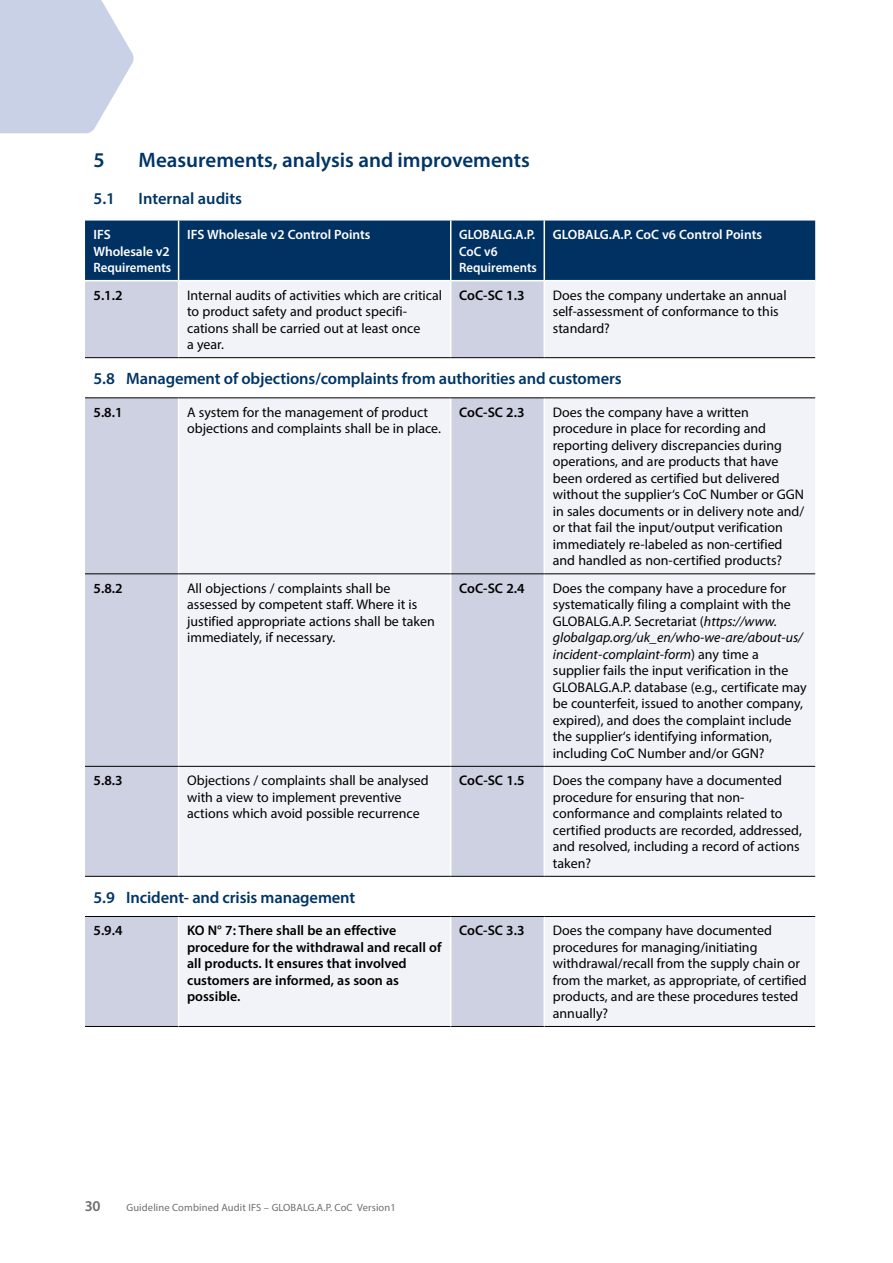
<style>
.page{position:relative;width:893px;height:1263px;background:#fff}
.page>*{position:absolute;margin:0;border:0;box-sizing:border-box;transform-origin:0 0}
.t1{font:600 21px "Myriad Pro";color:#003566}
.t2{font:600 16.5px "Myriad Pro";letter-spacing:-.01em;color:#003566}
.t3{font:600 15px "Myriad Pro";color:#6e6e6e}
.t4{font:13.95px/16.5px "Myriad Pro";color:#000}
.t5{font:600 13.95px/16.5px "Myriad Pro";color:#000}
.t6{font:600 13.5px/16.5px "Myriad Pro";color:#fff}
.t7{font:600 13.5px/16.5px "Myriad Pro";color:#fff;scale:.95 1}
.t8{font:10.5px "Myriad Pro";letter-spacing:.01em;color:#6e6e6e}
.s1{font-style:italic}
</style>
<div class="page">
<svg style="left:0;top:0;width:134px;height:133px;background:#d0d7e9"></svg>
<div style="left:85px;top:221px;width:730px;height:59px;background:#003163"></div>
<svg style="left:85px;top:281px;width:94px;height:745px;background:#d1d5e3"></svg>
<svg style="left:179px;top:281px;width:636px;height:745px;fill:#f1f3f9"></svg>
<hr style="left:85px;top:1026px;width:94px;height:1px;background:#000">
<hr style="left:179px;top:1026px;width:272px;height:1px;background:#000">
<hr style="left:451px;top:1026px;width:93px;height:1px;background:#000">
<hr style="left:544px;top:1026px;width:271px;height:1px;background:#000">
<hr style="left:178px;top:221px;width:1px;height:59px;background:#fff">
<hr style="left:450px;top:221px;width:1px;height:59px;background:#fff">
<hr style="left:544px;top:221px;width:1px;height:59px;background:#fff">
<hr style="left:178px;top:281px;width:1px;height:76px;background:#fff">
<hr style="left:178px;top:398px;width:1px;height:176px;background:#fff">
<hr style="left:178px;top:574px;width:1px;height:192px;background:#fff">
<hr style="left:178px;top:766px;width:1px;height:110px;background:#fff">
<hr style="left:178px;top:917px;width:1px;height:109px;background:#fff">
<hr style="left:450px;top:281px;width:1px;height:76px;background:#fff">
<hr style="left:544px;top:281px;width:1px;height:76px;background:#fff">
<hr style="left:450px;top:398px;width:1px;height:176px;background:#fff">
<hr style="left:544px;top:398px;width:1px;height:176px;background:#fff">
<hr style="left:450px;top:574px;width:1px;height:192px;background:#fff">
<hr style="left:544px;top:574px;width:1px;height:192px;background:#fff">
<hr style="left:450px;top:766px;width:1px;height:110px;background:#fff">
<hr style="left:544px;top:766px;width:1px;height:110px;background:#fff">
<hr style="left:450px;top:917px;width:1px;height:109px;background:#fff">
<hr style="left:544px;top:917px;width:1px;height:109px;background:#fff">
<hr style="left:85px;top:574px;width:94px;height:1px;background:#000">
<hr style="left:179px;top:574px;width:272px;height:1px;background:#000">
<hr style="left:451px;top:574px;width:93px;height:1px;background:#000">
<hr style="left:544px;top:574px;width:271px;height:1px;background:#000">
<hr style="left:85px;top:766px;width:94px;height:1px;background:#000">
<hr style="left:179px;top:766px;width:272px;height:1px;background:#000">
<hr style="left:451px;top:766px;width:93px;height:1px;background:#000">
<hr style="left:544px;top:766px;width:271px;height:1px;background:#000">
<hr style="left:85px;top:876px;width:94px;height:1px;background:#000">
<hr style="left:179px;top:876px;width:272px;height:1px;background:#000">
<hr style="left:451px;top:876px;width:93px;height:1px;background:#000">
<hr style="left:544px;top:876px;width:271px;height:1px;background:#000">
<hr style="left:85px;top:916px;width:94px;height:1px;background:#000">
<hr style="left:179px;top:916px;width:272px;height:1px;background:#000">
<hr style="left:451px;top:916px;width:93px;height:1px;background:#000">
<hr style="left:544px;top:916px;width:271px;height:1px;background:#000">
<hr style="left:85px;top:357px;width:94px;height:1px;background:#000">
<hr style="left:179px;top:357px;width:272px;height:1px;background:#000">
<hr style="left:451px;top:357px;width:93px;height:1px;background:#000">
<hr style="left:544px;top:357px;width:271px;height:1px;background:#000">
<hr style="left:85px;top:398px;width:94px;height:1px;background:#000">
<hr style="left:179px;top:398px;width:272px;height:1px;background:#000">
<hr style="left:451px;top:398px;width:93px;height:1px;background:#000">
<hr style="left:544px;top:398px;width:271px;height:1px;background:#000">
<h1 class="t1" style="left:94px;top:147px;width:13px">5</h1>
<h1 class="t1" style="left:139px;top:147px;width:393px">Measurements, analysis and improvements</h1>
<p class="t2" style="left:94px;top:187px;width:23px">5.1</p>
<p class="t2" style="left:139px;top:187px;width:105px">Internal audits</p>
<p class="t6" style="left:94px;top:226px;width:79px">IFS<br>Wholesale v2<br>Requirements</p>
<p class="t6" style="left:187px;top:226px;width:185px">IFS Wholesale v2 Control Points</p>
<p class="t7" style="left:459px;top:226px;width:83px">GLOBALG.A.P.<br>CoC v6<br>Requirements</p>
<p class="t6" style="left:553px;top:226px;width:211px">GLOBALG.A.P. CoC v6 Control Points</p>
<p class="t5" style="left:94px;top:286px;width:31px">5.1.2</p>
<p class="t4" style="left:187px;top:286px;width:257px">Internal audits of activities which are critical to product safety and product specifi&shy;cations shall be carried out at least once<br>a year.</p>
<p class="t5" style="left:459px;top:286px;width:67px">CoC-SC 1.3</p>
<p class="t4" style="left:553px;top:286px;width:235px">Does the company undertake an annual self-assessment of conformance to this standard?</p>
<p class="t2" style="left:94px;top:368px;width:530px">5.8 Management of objections/complaints from authorities and customers</p>
<p class="t5" style="left:94px;top:403px;width:31px">5.8.1</p>
<p class="t4" style="left:187px;top:404px;width:255px">A system for the management of product objections and complaints shall be in place.</p>
<p class="t5" style="left:459px;top:403px;width:67px">CoC-SC 2.3</p>
<p class="t4" style="left:553px;top:404px;width:253px">Does the company have a written procedure in place for recording and reporting delivery discrepancies during operations, and are products that have been ordered as certified but delivered without the supplier‘s CoC Number or GGN in sales documents or in delivery note and/ or that fail the input/output verification immediately re-labeled as non-certified and handled as non-certified products?</p>
<p class="t5" style="left:94px;top:579px;width:31px">5.8.2</p>
<p class="t4" style="left:187px;top:580px;width:249px">All objections / complaints shall be assessed by competent staff. Where it is justified appropriate actions shall be taken immediately, if necessary.</p>
<p class="t5" style="left:459px;top:579px;width:67px">CoC-SC 2.4</p>
<p class="t4" style="left:553px;top:580px;width:255px">Does the company have a procedure for systematically filing a complaint with the GLOBALG.A.P. Secretariat (<span class="s1">https://www. globalgap.org/uk_en/who-we-are/about-us/ incident-complaint-form</span>) any time a supplier fails the input verification in the GLOBALG.A.P. database (e.g., certificate may be counterfeit, issued to another company, expired), and does the complaint include the supplier‘s identifying information, including CoC Number and/or GGN?</p>
<p class="t5" style="left:94px;top:772px;width:31px">5.8.3</p>
<p class="t4" style="left:187px;top:772px;width:243px">Objections / complaints shall be analysed with a view to implement preventive actions which avoid possible recurrence</p>
<p class="t5" style="left:459px;top:772px;width:67px">CoC-SC 1.5</p>
<p class="t4" style="left:553px;top:772px;width:251px">Does the company have a documented procedure for ensuring that non&shy;conformance and complaints related to certified products are recorded, addressed, and resolved, including a record of actions taken?</p>
<p class="t2" style="left:94px;top:886px;width:263px">5.9 Incident- and crisis management</p>
<p class="t5" style="left:94px;top:922px;width:31px">5.9.4</p>
<p class="t5" style="left:187px;top:922px;width:256px">KO N° 7: There shall be an effective procedure for the withdrawal and recall of all products. It ensures that involved customers are informed, as soon as possible.</p>
<p class="t5" style="left:459px;top:922px;width:67px">CoC-SC 3.3</p>
<p class="t4" style="left:553px;top:922px;width:255px">Does the company have documented procedures for managing/initiating withdrawal/recall from the supply chain or from the market, as appropriate, of certified products, and are these procedures tested annually?</p>
<p class="t3" style="left:85px;top:1197px;width:17px">30</p>
<p class="t8" style="left:126px;top:1201px;width:271px">Guideline Combined Audit IFS – GLOBALG.A.P. CoC Version1</p>
</div>
